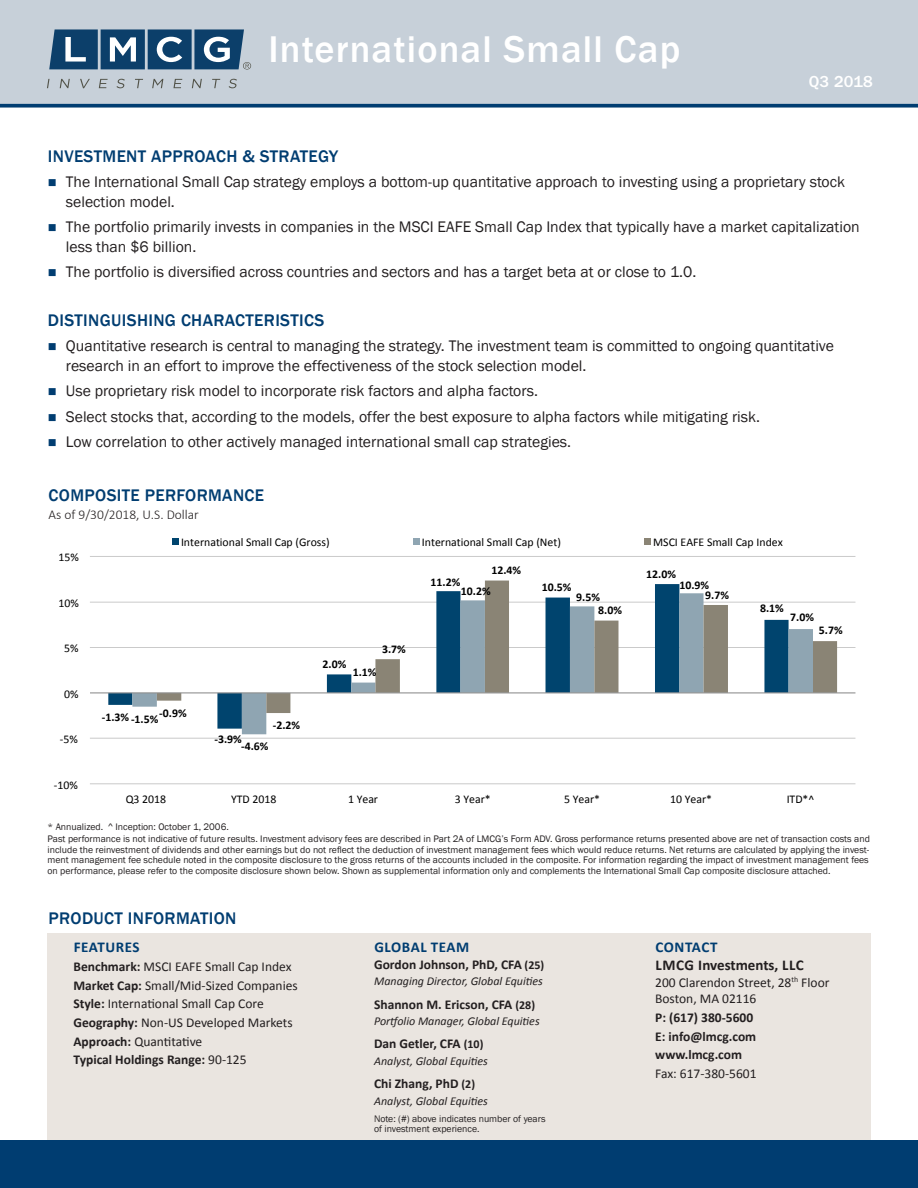
<style>
.page{position:relative;width:918px;height:1188px;background:#fff}
.page>*{position:absolute;margin:0;border:0;box-sizing:border-box;transform-origin:0 0}
.Title_Pg1{font:500 38.25px "Franklin Gothic";letter-spacing:.03em;color:#fff}
.Paragraph_Heading_1{font:500 17.25px "Franklin Gothic";letter-spacing:.02em;color:#003d71}
.Date{font:500 16.5px "ITC Franklin Gothic Std";color:#fff}
.Bullets_-_Body{font:15.75px/19.5px "Franklin Gothic";color:#231f20}
.Box_Heading{font:700 15px "Calibri";letter-spacing:.04em;color:#003d71}
.Box_Heading-2{font:700 15px "Calibri";color:#231f20}
.Box_Text{font:13.5px "Calibri";color:#231f20}
.Box_Text-2{font:700 13.5px "Calibri";color:#231f20}
.As_of_Date{font:300 13.5px "Calibri";color:#231f20}
.Box_Text-3{font:italic 12px "Calibri";color:#231f20}
.t1{font:11.85px "Calibri";color:#000}
.t2{font:700 11.85px "Calibri";color:#000}
.Box_Footnote{font:9.75px/10.5px "Franklin Gothic";color:#231f20}
.s1{color:#003d71}
.s2{font-size:12px}
.s3{font-weight:700}
.s4{font-weight:400}
</style>
<div class="page">
<div style="left:0;top:0;width:918px;height:107px;background:#c7d0d9"></div>
<div style="left:148px;top:29px;width:44px;height:40px;background:#0c3f6a"></div>
<div style="left:101px;top:29px;width:44px;height:40px;background:#0c3f6a"></div>
<svg style="left:49px;top:29px;width:49px;height:40px"></svg>
<svg style="left:110px;top:37px;width:26px;height:25px"></svg>
<svg style="left:157px;top:37px;width:25px;height:25px"></svg>
<svg style="left:194px;top:29px;width:57px;height:41px"></svg>
<svg style="left:47px;top:79px;width:3px;height:9px"></svg>
<svg style="left:60px;top:79px;width:10px;height:9px"></svg>
<svg style="left:80px;top:79px;width:10px;height:9px"></svg>
<svg style="left:99px;top:79px;width:9px;height:9px"></svg>
<svg style="left:116px;top:79px;width:9px;height:9px"></svg>
<svg style="left:135px;top:79px;width:8px;height:9px"></svg>
<svg style="left:152px;top:79px;width:11px;height:9px"></svg>
<svg style="left:173px;top:79px;width:9px;height:9px"></svg>
<svg style="left:192px;top:79px;width:10px;height:9px"></svg>
<svg style="left:212px;top:79px;width:8px;height:9px"></svg>
<svg style="left:229px;top:79px;width:8px;height:9px"></svg>
<div style="left:47px;top:933px;width:823px;height:209px;background:#eae5e0"></div>
<div style="left:0;top:1140px;width:918px;height:48px;background:#003d71"></div>
<hr style="left:90px;top:784px;width:765px;height:1px;background:#cacaca">
<hr style="left:90px;top:738px;width:765px;height:1px;background:#cacaca">
<hr style="left:90px;top:647px;width:765px;height:1px;background:#cacaca">
<hr style="left:90px;top:602px;width:765px;height:1px;background:#cacaca">
<hr style="left:90px;top:556px;width:765px;height:1px;background:#cacaca">
<svg style="left:132px;top:601px;width:135px;height:133px"></svg>
<svg style="left:157px;top:581px;width:680px;height:132px"></svg>
<hr style="left:90px;top:692px;width:765px;height:1px;background:#909090">
<div style="left:172px;top:538px;width:7px;height:7px;background:#00446e"></div>
<div style="left:413px;top:538px;width:6px;height:7px;background:#8fa5b2"></div>
<div style="left:644px;top:538px;width:7px;height:7px;background:#8a8475"></div>
<hr style="left:0;top:104px;width:918px;height:3px;background:#003d71">
<p class="Title_Pg1" style="left:268px;top:26px;width:413px">International Small Cap</p>
<p class="Date" style="left:809px;top:73px;width:65px">Q3 2018</p>
<p class="Paragraph_Heading_1" style="left:48px;top:146px;width:292px">INVESTMENT APPROACH &amp; STRATEGY</p>
<p class="Bullets_-_Body" style="left:66px;top:173px;width:781px;text-indent:-18px"><span class="s1">■</span> The International Small Cap strategy employs a bottom-up quantitative approach to investing using a proprietary stock selection model.</p>
<p class="Bullets_-_Body" style="left:66px;top:218px;width:795px;text-indent:-18px"><span class="s1">■</span> The portfolio primarily invests in companies in the MSCI EAFE Small Cap Index that typically have a market capitalization less than $6 billion.</p>
<p class="Bullets_-_Body" style="left:48px;top:262px;width:650px"><span class="s1">■</span> The portfolio is diversified across countries and sectors and has a target beta at or close to 1.0.</p>
<p class="Paragraph_Heading_1" style="left:48px;top:310px;width:278px">DISTINGUISHING CHARACTERISTICS</p>
<p class="Bullets_-_Body" style="left:66px;top:337px;width:770px;text-indent:-18px"><span class="s1">■</span> Quantitative research is central to managing the strategy. The investment team is committed to ongoing quantitative research in an effort to improve the effectiveness of the stock selection model.</p>
<p class="Bullets_-_Body" style="left:48px;top:382px;width:492px"><span class="s1">■</span> Use proprietary risk model to incorporate risk factors and alpha factors.</p>
<p class="Bullets_-_Body" style="left:48px;top:407px;width:714px"><span class="s1">■</span> Select stocks that, according to the models, offer the best exposure to alpha factors while mitigating risk.</p>
<p class="Bullets_-_Body" style="left:48px;top:432px;width:525px"><span class="s1">■</span> Low correlation to other actively managed international small cap strategies.</p>
<p class="Paragraph_Heading_1" style="left:49px;top:485px;width:217px">COMPOSITE PERFORMANCE</p>
<p class="As_of_Date" style="left:49px;top:507px;width:152px">As of 9/30/2018, U.S. Dollar</p>
<p class="t1" style="left:58px;top:550px;width:22px">15%</p>
<p class="t1" style="left:58px;top:595px;width:22px">10%</p>
<p class="t1" style="left:64px;top:641px;width:16px">5%</p>
<p class="t1" style="left:64px;top:686px;width:16px">0%</p>
<p class="t1" style="left:60px;top:732px;width:20px">-5%</p>
<p class="t1" style="left:54px;top:777px;width:26px">-10%</p>
<p class="t1" style="left:181px;top:535px;width:150px">International Small Cap (Gross)</p>
<p class="t1" style="left:422px;top:535px;width:141px">International Small Cap (Net)</p>
<p class="t1" style="left:653px;top:535px;width:131px">MSCI EAFE Small Cap Index</p>
<p class="t2" style="left:159px;top:705px;width:29px">-0.9%</p>
<p class="t2" style="left:102px;top:709px;width:29px">-1.3%</p>
<p class="t2" style="left:131px;top:711px;width:29px">-1.5%</p>
<p class="t2" style="left:273px;top:717px;width:29px">-2.2%</p>
<p class="t2" style="left:214px;top:732px;width:29px">-3.9%</p>
<p class="t2" style="left:241px;top:739px;width:29px">-4.6%</p>
<p class="t2" style="left:382px;top:641px;width:25px">3.7%</p>
<p class="t2" style="left:323px;top:656px;width:25px">2.0%</p>
<p class="t2" style="left:353px;top:665px;width:25px">1.1%</p>
<p class="t2" style="left:492px;top:562px;width:31px">12.4%</p>
<p class="t2" style="left:431px;top:575px;width:31px">11.2%</p>
<p class="t2" style="left:461px;top:584px;width:31px">10.2%</p>
<p class="t2" style="left:542px;top:579px;width:31px">10.5%</p>
<p class="t2" style="left:576px;top:590px;width:25px">9.5%</p>
<p class="t2" style="left:646px;top:566px;width:31px">12.0%</p>
<p class="t2" style="left:679px;top:577px;width:31px">10.9%</p>
<p class="t2" style="left:705px;top:587px;width:25px">9.7%</p>
<p class="t2" style="left:598px;top:603px;width:25px">8.0%</p>
<p class="t2" style="left:760px;top:601px;width:25px">8.1%</p>
<p class="t2" style="left:790px;top:610px;width:25px">7.0%</p>
<p class="t2" style="left:819px;top:622px;width:25px">5.7%</p>
<p class="t1" style="left:126px;top:792px;width:42px">Q3 2018</p>
<p class="t1" style="left:231px;top:792px;width:47px">YTD 2018</p>
<p class="t1" style="left:348px;top:792px;width:32px">1 Year</p>
<p class="t1" style="left:455px;top:792px;width:37px">3 Year*</p>
<p class="t1" style="left:564px;top:792px;width:37px">5 Year*</p>
<p class="t1" style="left:670px;top:792px;width:43px">10 Year*</p>
<p class="t1" style="left:787px;top:792px;width:29px">ITD*^</p>
<p class="Box_Footnote" style="left:48px;top:821px;width:183px">* Annualized. ^ Inception: October 1, 2006.</p>
<p class="Box_Footnote" style="left:48px;top:834px;width:824px">Past performance is not indicative of future results. Investment advisory fees are described in Part 2A of LMCG’s Form ADV. Gross performance returns presented above are net of transaction costs and include the reinvestment of dividends and other earnings but do not reflect the deduction of investment management fees which would reduce returns. Net returns are calculated by applying the invest&shy;ment management fee schedule noted in the composite disclosure to the gross returns of the accounts included in the composite. For information regarding the impact of investment management fees on performance, please refer to the composite disclosure shown below. Shown as supplemental information only and complements the International Small Cap composite disclosure attached.</p>
<p class="Paragraph_Heading_1" style="left:49px;top:907px;width:189px">PRODUCT INFORMATION</p>
<p class="Box_Heading" style="left:374px;top:938px;width:96px">GLOBAL TEAM</p>
<p class="Box_Text-2" style="left:374px;top:956px;width:172px">Gordon Johnson, PhD, CFA <span class="s2">(25)</span></p>
<p class="Box_Text-3" style="left:374px;top:973px;width:170px">Managing Director, Global Equities</p>
<p class="Box_Text-2" style="left:374px;top:995px;width:163px">Shannon M. Ericson, CFA <span class="s2">(28)</span></p>
<p class="Box_Text-3" style="left:374px;top:1013px;width:167px">Portfolio Manager, Global Equities</p>
<p class="Box_Text-2" style="left:374px;top:1035px;width:111px">Dan Getler, CFA <span class="s2">(10)</span></p>
<p class="Box_Text-3" style="left:374px;top:1053px;width:115px">Analyst, Global Equities</p>
<p class="Box_Text-2" style="left:374px;top:1075px;width:103px">Chi Zhang, PhD <span class="s2">(2)</span></p>
<p class="Box_Text-3" style="left:374px;top:1092px;width:115px">Analyst, Global Equities</p>
<p class="Box_Footnote" style="left:374px;top:1114px;width:173px">Note: (#) above indicates number of years of investment experience.</p>
<p class="Box_Heading" style="left:74px;top:938px;width:67px">FEATURES</p>
<p class="Box_Text" style="left:73px;top:958px;width:220px"><span class="s3">Benchmark:</span> MSCI EAFE Small Cap Index</p>
<p class="Box_Text" style="left:73px;top:977px;width:226px"><span class="s3">Market Cap:</span> Small/Mid-Sized Companies</p>
<p class="Box_Text" style="left:73px;top:995px;width:192px"><span class="s3">Style:</span> International Small Cap Core</p>
<p class="Box_Text" style="left:73px;top:1014px;width:221px"><span class="s3">Geography:</span> Non-US Developed Markets</p>
<p class="Box_Text" style="left:73px;top:1033px;width:130px"><span class="s3">Approach:</span> Quantitative</p>
<p class="Box_Text-2" style="left:73px;top:1051px;width:175px">Typical Holdings Range: <span class="s4">90-125</span></p>
<p class="Box_Heading" style="left:655px;top:938px;width:63px">CONTACT</p>
<p class="Box_Heading-2" style="left:655px;top:956px;width:150px">LMCG Investments, LLC</p>
<p class="Box_Text" style="left:655px;top:974px;width:176px">200 Clarendon Street, 28<sup>th</sup> Floor</p>
<p class="Box_Text" style="left:655px;top:990px;width:103px">Boston, MA 02116</p>
<p class="Box_Text-2" style="left:655px;top:1009px;width:100px">P: (617) 380-5600</p>
<p class="Box_Text-2" style="left:655px;top:1028px;width:103px">E: info@lmcg.com</p>
<p class="Box_Text-2" style="left:655px;top:1046px;width:88px">www.lmcg.com</p>
<p class="Box_Text" style="left:655px;top:1065px;width:103px">Fax: 617-380-5601</p>
</div>
